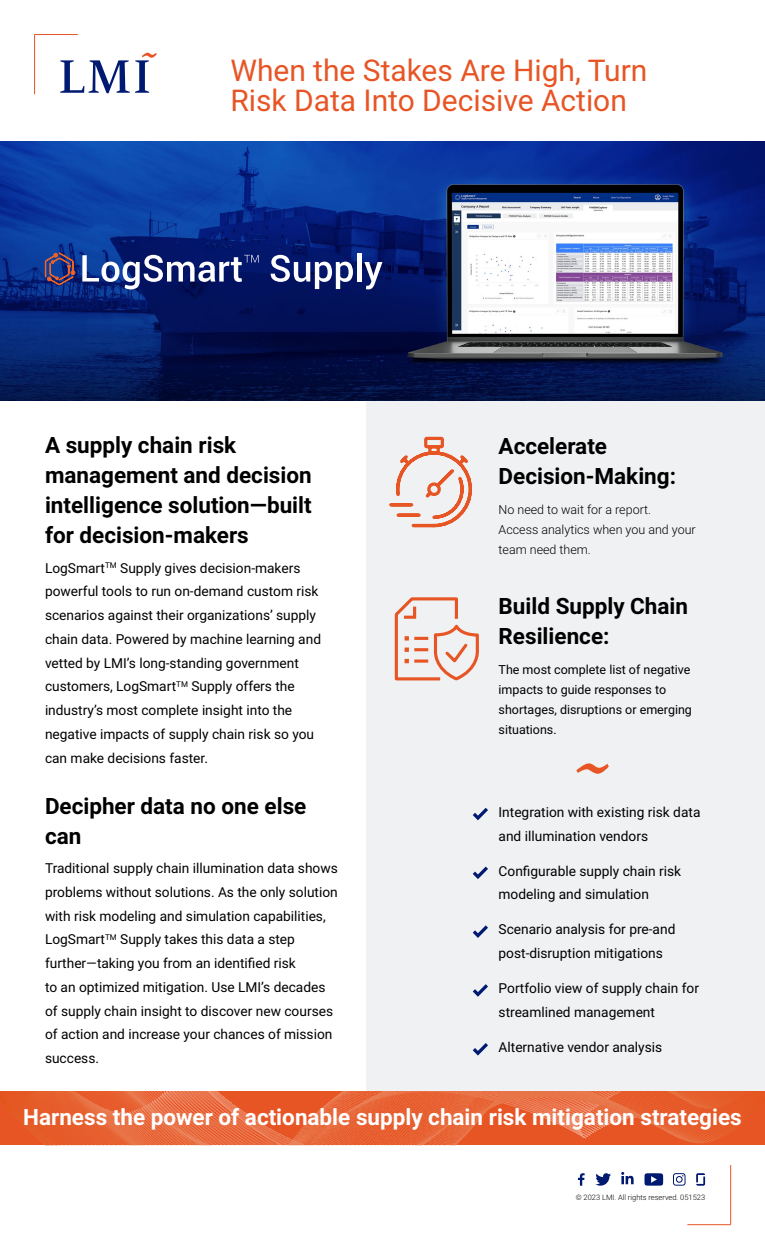
<style>
.page{position:relative;width:765px;height:1260px;background:#fff}
.page>*{position:absolute;margin:0;border:0;box-sizing:border-box;transform-origin:0 0}
.t1{font:30px/30px "Roboto";color:#e75525}
.t2{font:700 22.5px/30px "Roboto";color:#000}
.t3{font:700 22.5px "Roboto";color:#fff}
.t4{font:13.75px/23.8px "Roboto";color:#000}
.t5{font:12.5px/20px "Roboto";color:#000}
.t6{font:300 12.5px/20px "Roboto";color:#000}
.t7{font:300 7.5px "Roboto";color:#000}
</style>
<div class="page">
<div style="left:366px;top:401px;width:399px;height:705px;background:#eff1f2"></div>
<hr style="left:687px;top:1224px;width:44px;height:1px;background:#e75525">
<hr style="left:730px;top:1165px;width:1px;height:59px;background:#e75525">
<hr style="left:34px;top:34px;width:44px;height:1px;background:#e75525">
<hr style="left:34px;top:35px;width:1px;height:59px;background:#e75525">
<svg style="left:60px;top:53px;width:97px;height:40px"></svg>
<img style="left:0;top:141px;width:764px;height:260px">
<svg style="left:82px;top:255px;width:177px;height:34px"></svg>
<svg style="left:271px;top:255px;width:82px;height:34px"></svg>
<hr style="left:357px;top:253px;width:4px;height:29px;background:#fff">
<svg style="left:364px;top:262px;width:18px;height:27px"></svg>
<svg style="left:45px;top:252px;width:30px;height:34px"></svg>
<svg style="left:389px;top:436px;width:83px;height:92px"></svg>
<svg style="left:394px;top:597px;width:85px;height:84px"></svg>
<hr style="left:414px;top:637px;width:14px;height:3px;background:#e75525">
<svg style="left:576px;top:763px;width:33px;height:11px"></svg>
<svg style="left:473px;top:808px;width:15px;height:12px"></svg>
<svg style="left:473px;top:867px;width:15px;height:12px"></svg>
<svg style="left:473px;top:925px;width:15px;height:13px"></svg>
<svg style="left:473px;top:984px;width:15px;height:13px"></svg>
<svg style="left:473px;top:1043px;width:15px;height:13px"></svg>
<svg style="left:578px;top:1173px;width:7px;height:13px"></svg>
<svg style="left:595px;top:1173px;width:16px;height:13px"></svg>
<svg style="left:673px;top:1173px;width:13px;height:13px"></svg>
<svg style="left:644px;top:1173px;width:19px;height:13px"></svg>
<svg style="left:696px;top:1173px;width:9px;height:13px"></svg>
<svg style="left:0;top:1091px;width:765px;height:55px;background:#e86538"></svg>
<svg style="left:621px;top:1172px;width:13px;height:12px"></svg>
<h1 class="t1" style="left:230px;top:54px;width:418px">When the Stakes Are High, Turn<br>Risk Data Into Decisive Action</h1>
<h2 class="t2" style="left:45px;top:429px;width:268px">A supply chain risk management and decision intelligence solution—built for decision-makers</h2>
<p class="t4" style="left:45px;top:555px;width:278px">LogSmart<sup>TM</sup> Supply gives decision-makers powerful tools to run on-demand custom risk scenarios against their organizations’ supply chain data. Powered by machine learning and vetted by LMI’s long-standing government customers, LogSmart<sup>TM</sup> Supply offers the industry’s most complete insight into the negative impacts of supply chain risk so you can make decisions faster.</p>
<h2 class="t2" style="left:45px;top:790px;width:263px">Decipher data no one else can</h2>
<p class="t4" style="left:45px;top:856px;width:294px">Traditional supply chain illumination data shows problems without solutions. As the only solution with risk modeling and simulation capabilities, LogSmart<sup>TM</sup> Supply takes this data a step further—taking you from an identifed risk<br>to an optimized mitigation. Use LMI’s decades of supply chain insight to discover new courses of action and increase your chances of mission success.</p>
<h2 class="t2" style="left:499px;top:430px;width:179px">Accelerate<br>Decision-Making:</h2>
<p class="t6" style="left:499px;top:499px;width:199px">No need to wait for a report.<br>Access analytics when you and your team need them.</p>
<h2 class="t2" style="left:499px;top:590px;width:191px">Build Supply Chain<br>Resilience:</h2>
<p class="t5" style="left:499px;top:659px;width:195px">The most complete list of negative impacts to guide responses to shortages, disruptions or emerging situations.</p>
<p class="t4" style="left:499px;top:800px;width:203px">Integration with existing risk data and illumination vendors</p>
<p class="t4" style="left:499px;top:858px;width:184px">Confgurable supply chain risk modeling and simulation</p>
<p class="t4" style="left:499px;top:917px;width:178px">Scenario analysis for pre-and post-disruption mitigations</p>
<p class="t4" style="left:499px;top:976px;width:202px">Portfolio view of supply chain for streamlined management</p>
<p class="t4" style="left:499px;top:1035px;width:165px">Alternative vendor analysis</p>
<p class="t3" style="left:23px;top:1102px;width:720px">Harness the power of actionable supply chain risk mitigation strategies</p>
<p class="t7" style="left:576px;top:1192px;width:131px">© 2023 LMI. All rights reserved. 051523</p>
</div>
